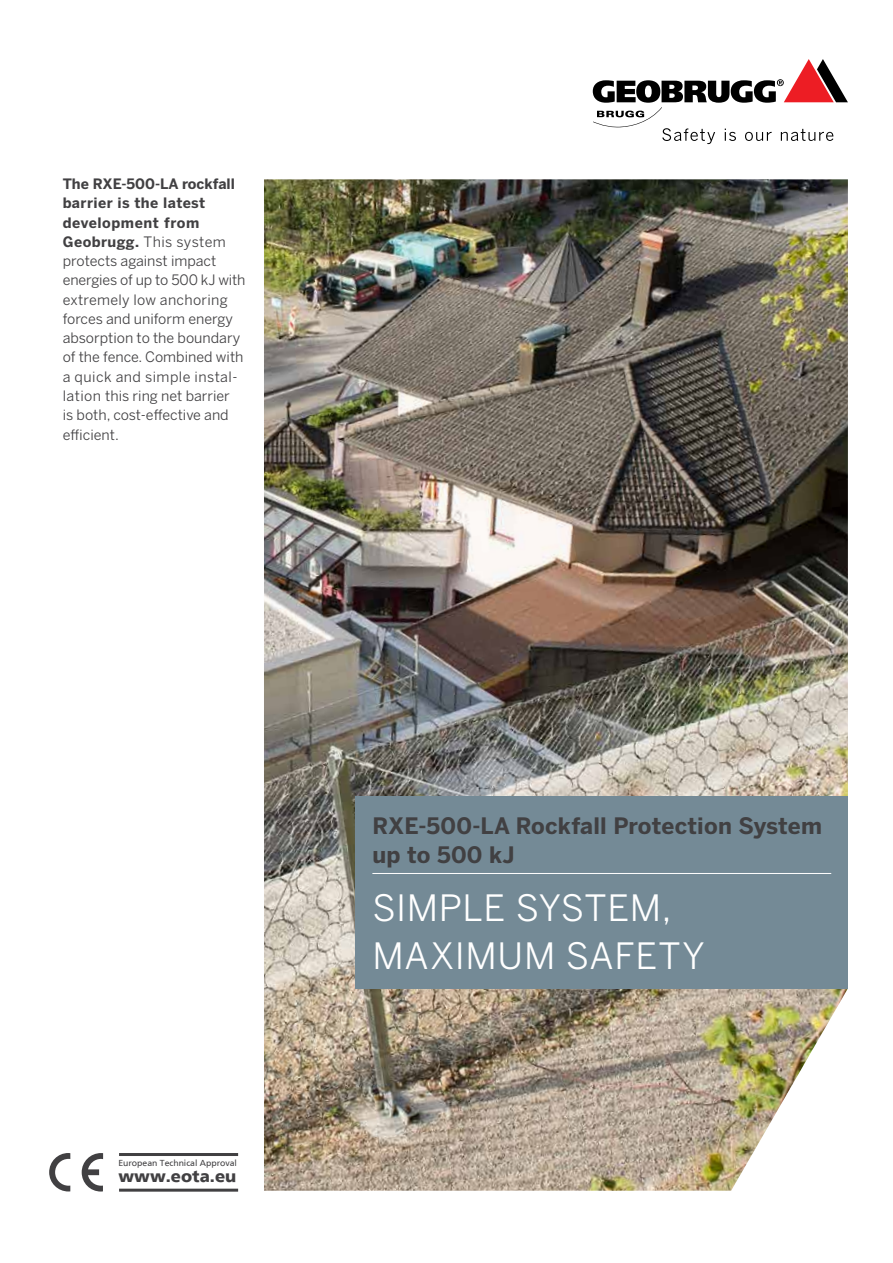
<style>
.page{position:relative;width:893px;height:1263px;background:#fff}
.page>*{position:absolute;margin:0;border:0;box-sizing:border-box;transform-origin:0 0}
.t1{font:36px/48.2px "Benton Sans";letter-spacing:.02em;color:#fff}
.t2{font:700 22.5px/29px "Benton Sans";letter-spacing:.01em;color:#414042}
.t3{font:900 16.8px "Frutiger LTCYR";color:#414042}
.t4{font:14.25px/19.2px "Benton Sans";color:#414042}
.t5{font:8.7px "Frutiger LTCYR";color:#414042}
.s1{font-weight:700}
</style>
<div class="page">
<svg style="left:593px;top:59px;width:255px;height:85px"></svg>
<img style="left:264px;top:179px;width:584px;height:1012px">
<div style="left:356px;top:796px;width:492px;height:193px;background:#748a96"></div>
<hr style="left:372px;top:873px;width:459px;height:1px;background:#fff">
<svg style="left:82px;top:1153px;width:21px;height:38px"></svg>
<svg style="left:49px;top:1153px;width:21px;height:38px"></svg>
<hr style="left:119px;top:1189px;width:119px;height:3px;background:#414042">
<hr style="left:119px;top:1153px;width:119px;height:3px;background:#414042">
<p class="t4" style="left:63px;top:174px;width:184px"><span class="s1">The RXE-500-LA rockfall barrier is the latest development from<br>Geobrugg.</span> This system protects against impact energies of up to 500 kJ with extremely low anchoring forces and uniform energy absorption to the boundary of the fence. Combined with a quick and simple instal&shy;lation this ring net barrier<br>is both, cost-effective and efficient.</p>
<p class="t5" style="left:118px;top:1158px;width:120px">European Technical Approval</p>
<p class="t3" style="left:118px;top:1167px;width:120px">www.eota.eu</p>
<h2 class="t2" style="left:372px;top:811px;width:451px">RXE-500-LA Rockfall Protection System up to 500 kJ</h2>
<h1 class="t1" style="left:372px;top:883px;width:334px">SIMPLE SYSTEM,<br>MAXIMUM SAFETY</h1>
</div>
